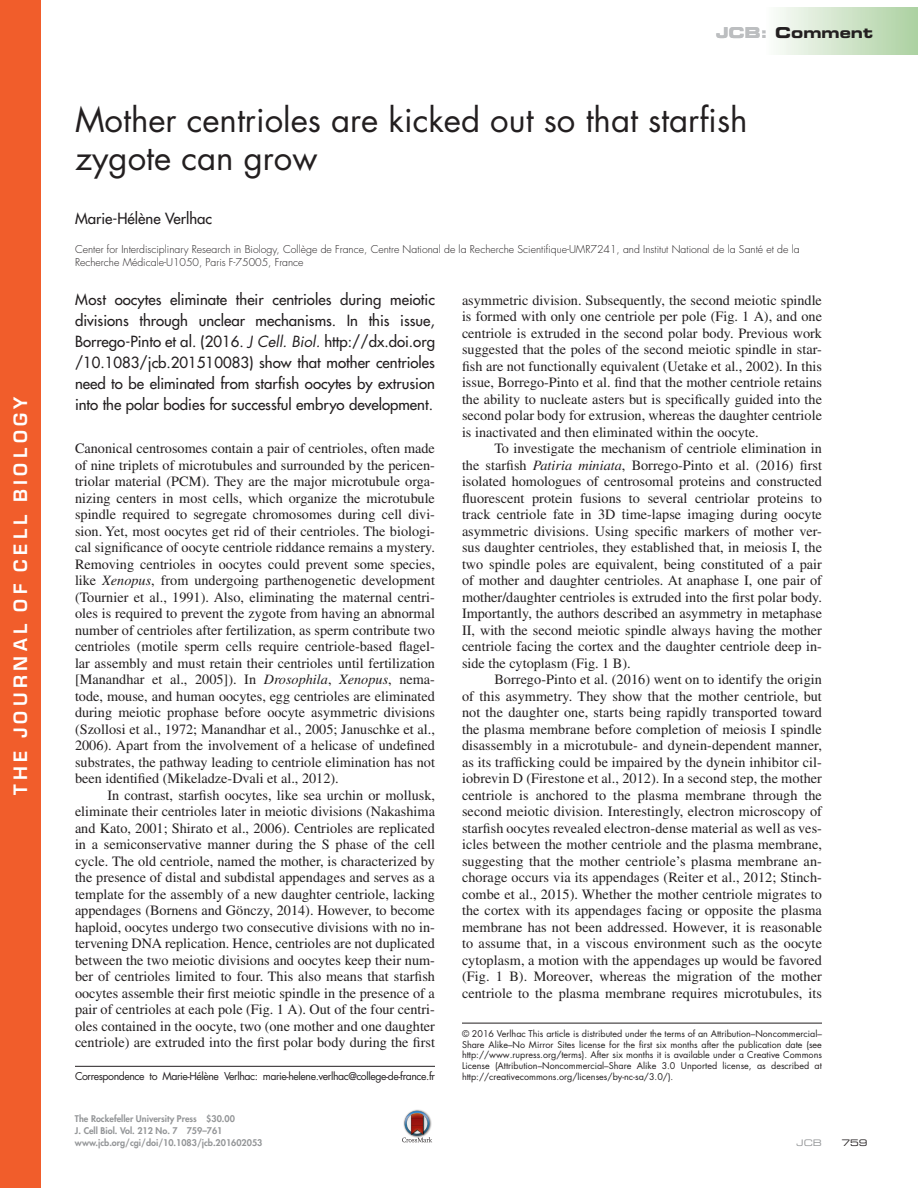
<style>
.page{position:relative;width:918px;height:1188px;background:#fff}
.page>*{position:absolute;margin:0;border:0;box-sizing:border-box;transform-origin:0 0}
.t1{font:33px/38.2px "Futura Std";color:#231f20}
.t2{font:600 18px "Eurostile";letter-spacing:.25em;color:#fff}
.t3{font:500 15px/21px "Futura Std";color:#231f20;text-align:justify}
.t4{font:15px "Eurostile LT Std Bold Ex 2";color:#231f20}
.t5{font:14.25px/16.5px "Times LT Std";color:#231f20;text-align:justify}
.t6{font:300 10.5px/13.5px "Futura Std";color:#231f20}
.t7{font:10.5px "Futura Std";letter-spacing:-.04em;color:#231f20}
.t8{font:9px/10.8px "Futura Std";color:#231f20;text-align:justify}
.t9{font:800 9px/12px "Futura Std";color:#949698}
.t10{font:9px "Eurostile LT Std Ex 2";color:#949698}
.t11{font:9px "Eurostile LT Std Ex 2";color:#231f20}
.s1{color:#bcbec0}
.s2{font-weight:400;font-style:italic}
.s3{font-style:italic}
</style>
<div class="page">
<div style="left:763px;top:8px;width:155px;height:47px;background:linear-gradient(to right,#fdfefc,#acd0a0)"></div>
<img style="left:409px;top:1109px;width:17px;height:4px">
<div style="left:404px;top:1111px;width:26px;height:25px;background:#4481b2;border-radius:50%"></div>
<svg style="left:405px;top:1111px;width:25px;height:25px"></svg>
<svg style="left:402px;top:1113px;width:30px;height:29px"></svg>
<hr style="left:462px;top:1023px;width:360px;height:1px;background:#231f20">
<hr style="left:75px;top:1066px;width:360px;height:1px;background:#231f20">
<div style="left:0;top:0;width:40px;height:1188px;background:#f15d2b"></div>
<p class="t2" style="left:13px;top:795px;width:400px;rotate:-90deg">THE JOURNAL OF CELL BIOLOGY</p>
<p class="t4" style="left:716px;top:22px;width:158px"><span class="s1">JCB:</span> Comment</p>
<p class="t4" style="left:775px;top:22px;width:72px">Review</p>
<h1 class="t1" style="left:75px;top:101px;width:674px">Mother centrioles are kicked out so that starfish zygote can grow</h1>
<p class="t3" style="left:75px;top:209px;width:139px">Marie‑Hélène Verlhac</p>
<p class="t6" style="left:75px;top:243px;width:726px">Center for Interdisciplinary Research in Biology, Collège de France, Centre National de la Recherche Scientifique-UMR7241, and Institut National de la Santé et de la<br>Recherche Médicale-U1050, Paris F-75005, France</p>
<p class="t3" style="left:75px;top:289px;width:362px">Most oocytes eliminate their centrioles during meiotic divisions through unclear mechanisms. In this issue, Borrego-Pinto et al. (2016. <span class="s2">J Cell. Biol.</span> http://dx.doi.org /10.1083/jcb.201510083) show that mother centrioles need to be eliminated from starfish oocytes by extrusion into the polar bodies for successful embryo development.</p>
<p class="t5" style="left:462px;top:291px;width:362px">asymmetric division. Subsequently, the second meiotic spindle is formed with only one centriole per pole (Fig. 1 A), and one centriole is extruded in the second polar body. Previous work suggested that the poles of the second meiotic spindle in star&shy;fish are not functionally equivalent (Uetake et al., 2002). In this issue, Borrego-Pinto et al. find that the mother centriole retains the ability to nucleate asters but is specifically guided into the second polar body for extrusion, whereas the daughter centriole is inactivated and then eliminated within the oocyte.</p>
<p class="t5" style="left:462px;top:440px;width:362px;text-indent:32px">To investigate the mechanism of centriole elimination in the starfish <span class="s3">Patiria miniata</span>, Borrego-Pinto et al. (2016) first isolated homologues of centrosomal proteins and constructed fluorescent protein fusions to several centriolar proteins to track centriole fate in 3D time-lapse imaging during oocyte asymmetric divisions. Using specific markers of mother ver&shy;sus daughter centrioles, they established that, in meiosis I, the two spindle poles are equivalent, being constituted of a pair of mother and daughter centrioles. At anaphase I, one pair of mother/daughter centrioles is extruded into the first polar body.<br>Importantly, the authors described an asymmetry in metaphase II, with the second meiotic spindle always having the mother centriole facing the cortex and the daughter centriole deep in&shy;side the cytoplasm (Fig. 1 B).</p>
<p class="t5" style="left:462px;top:671px;width:362px;text-indent:32px">Borrego-Pinto et al. (2016) went on to identify the origin of this asymmetry. They show that the mother centriole, but not the daughter one, starts being rapidly transported toward the plasma membrane before completion of meiosis I spindle disassembly in a microtubule- and dynein-dependent manner, as its trafficking could be impaired by the dynein inhibitor cil&shy;iobrevin D (Firestone et al., 2012). In a second step, the mother centriole is anchored to the plasma membrane through the second meiotic division. Interestingly, electron microscopy of starfish oocytes revealed electron-dense material as well as ves&shy;icles between the mother centriole and the plasma membrane, suggesting that the mother centriole’s plasma membrane an&shy;chorage occurs via its appendages (Reiter et al., 2012; Stinch&shy;combe et al., 2015). Whether the mother centriole migrates to the cortex with its appendages facing or opposite the plasma membrane has not been addressed. However, it is reasonable to assume that, in a viscous environment such as the oocyte cytoplasm, a motion with the appendages up would be favored (Fig. 1 B). Moreover, whereas the migration of the mother centriole to the plasma membrane requires microtubules, its</p>
<p class="t5" style="left:75px;top:440px;width:362px">Canonical centrosomes contain a pair of centrioles, often made of nine triplets of microtubules and surrounded by the pericen&shy;triolar material (PCM). They are the major microtubule orga&shy;nizing centers in most cells, which organize the microtubule spindle required to segregate chromosomes during cell divi&shy;sion. Yet, most oocytes get rid of their centrioles. The biologi&shy;cal significance of oocyte centriole riddance remains a mystery.<br>Removing centrioles in oocytes could prevent some species, like <span class="s3">Xenopus</span>, from undergoing parthenogenetic development (Tournier et al., 1991). Also, eliminating the maternal centri&shy;oles is required to prevent the zygote from having an abnormal number of centrioles after fertilization, as sperm contribute two centrioles (motile sperm cells require centriole-based flagel&shy;lar assembly and must retain their centrioles until fertilization [Manandhar et al., 2005]). In <span class="s3">Drosophila</span>, <span class="s3">Xenopus</span>, nema&shy;tode, mouse, and human oocytes, egg centrioles are eliminated during meiotic prophase before oocyte asymmetric divisions (Szollosi et al., 1972; Manandhar et al., 2005; Januschke et al., 2006). Apart from the involvement of a helicase of undefined substrates, the pathway leading to centriole elimination has not been identified (Mikeladze-Dvali et al., 2012).</p>
<p class="t5" style="left:75px;top:786px;width:362px;text-indent:32px">In contrast, starfish oocytes, like sea urchin or mollusk, eliminate their centrioles later in meiotic divisions (Nakashima and Kato, 2001; Shirato et al., 2006). Centrioles are replicated in a semiconservative manner during the S phase of the cell cycle. The old centriole, named the mother, is characterized by the presence of distal and subdistal appendages and serves as a template for the assembly of a new daughter centriole, lacking appendages (Bornens and Gönczy, 2014). However, to become haploid, oocytes undergo two consecutive divisions with no in&shy;tervening DNA replication. Hence, centrioles are not duplicated between the two meiotic divisions and oocytes keep their num&shy;ber of centrioles limited to four. This also means that starfish oocytes assemble their first meiotic spindle in the presence of a pair of centrioles at each pole (Fig. 1 A). Out of the four centri&shy;oles contained in the oocyte, two (one mother and one daughter centriole) are extruded into the first polar body during the first</p>
<p class="t8" style="left:462px;top:1028px;width:362px">© 2016 Verlhac This article is distributed under the terms of an Attribution–Noncommercial– Share Alike–No Mirror Sites license for the first six months after the publication date (see http://www.rupress.org/terms). After six months it is available under a Creative Commons License (Attribution–Noncommercial–Share Alike 3.0 Unported license, as described at</p>
<p class="t7" style="left:75px;top:1069px;width:362px">Correspondence to Marie-Hélène Verlhac: marie-helene.verlhac@college-de-france.fr</p>
<p class="t8" style="left:462px;top:1071px;width:213px">http://creativecommons.org/licenses/by-nc-sa/3.0/).</p>
<p class="t9" style="left:75px;top:1112px;width:189px">The Rockefeller University Press $30.00<br>J. Cell Biol. Vol. 212 No. 7 759–761 www.jcb.org/cgi/doi/10.1083/jcb.201602053</p>
<p class="t10" style="left:796px;top:1136px;width:27px">JCB</p>
<p class="t11" style="left:842px;top:1136px;width:28px">759</p>
</div>
